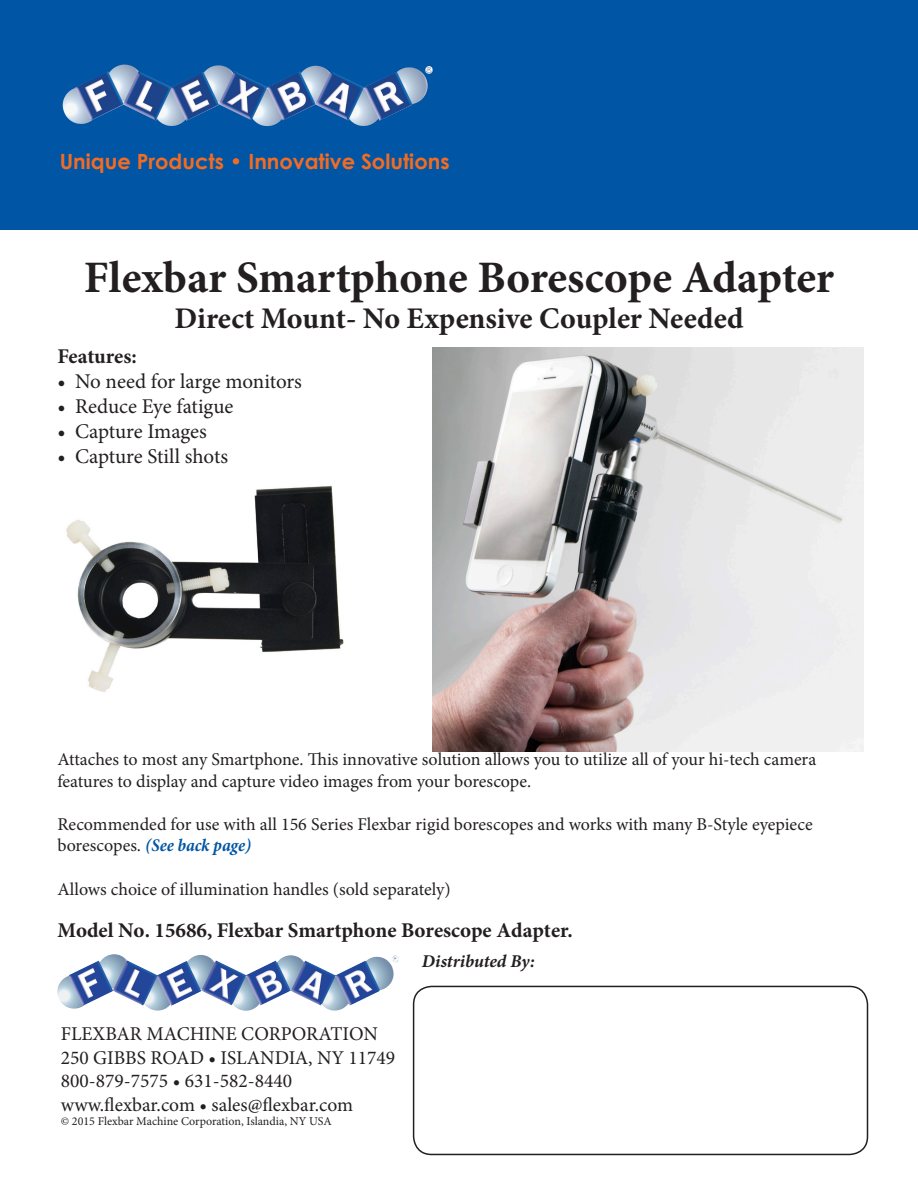
<style>
.page{position:relative;width:918px;height:1188px;background:#fff}
.page>*{position:absolute;margin:0;border:0;box-sizing:border-box;transform-origin:0 0}
.t1{font:700 45px "Minion Pro";letter-spacing:-.005em;color:#231f20}
.t2{font:700 30px "Minion Pro";color:#231f20}
.t3{font:21px "Minion Pro";letter-spacing:-.005em;color:#231f20}
.t4{font:700 21px "Minion Pro";color:#231f20}
.t5{font:700 21px "Century Gothic";color:#f36c21}
.t6{font:19.5px "Minion Pro";color:#231f20}
.t7{font:18px "Minion Pro";color:#231f20}
.t8{font:italic 700 condensed 18px "Minion Pro";letter-spacing:.005em;color:#0155a5}
.t9{font:italic 700 18px "Minion Pro";letter-spacing:-.005em;color:#231f20}
.t10{font:12px "Minion Pro";color:#231f20}
.s1{font-weight:400;font-style:normal;font-stretch:normal;color:#231f20}
</style>
<div class="page">
<div style="left:0;top:0;width:918px;height:230px;background:#0155a5"></div>
<svg style="left:62px;top:64px;width:371px;height:63px"></svg>
<img style="left:96px;top:65px;width:28px;height:12px">
<img style="left:432px;top:347px;width:432px;height:405px">
<img style="left:66px;top:485px;width:278px;height:207px">
<img style="left:59px;top:954px;width:55px;height:31px">
<div style="left:413px;top:986px;width:455px;height:169px;border:2px solid #231f20;border-radius:18px"></div>
<p class="t5" style="left:60px;top:145px;width:391px">Unique Products • Innovative Solutions</p>
<p class="t1" style="left:84px;top:246px;width:752px">Flexbar Smartphone Borescope Adapter</p>
<p class="t2" style="left:174px;top:297px;width:571px">Direct Mount- No Expensive Coupler Needed</p>
<p class="t4" style="left:57px;top:341px;width:81px">Features:</p>
<p class="t3" style="left:57px;top:367px;width:246px">• No need for large monitors</p>
<p class="t3" style="left:57px;top:392px;width:178px">• Reduce Eye fatigue</p>
<p class="t3" style="left:57px;top:417px;width:151px">• Capture Images</p>
<p class="t3" style="left:57px;top:443px;width:172px">• Capture Still shots</p>
<p class="t7" style="left:57px;top:747px;width:760px">Attaches to most any Smartphone. This innovative solution allows you to utilize all of your hi-tech camera</p>
<p class="t7" style="left:57px;top:769px;width:475px">features to display and capture video images from your borescope.</p>
<p class="t7" style="left:57px;top:812px;width:757px">Recommended for use with all 156 Series Flexbar rigid borescopes and works with many B-Style eyepiece</p>
<p class="t8" style="left:57px;top:833px;width:195px"><span class="s1">borescopes.</span> (See back page)</p>
<p class="t7" style="left:57px;top:877px;width:395px">Allows choice of illumination handles (sold separately)</p>
<p class="t4" style="left:57px;top:915px;width:517px">Model No. 15686, Flexbar Smartphone Borescope Adapter.</p>
<p class="t6" style="left:61px;top:1021px;width:319px">FLEXBAR MACHINE CORPORATION</p>
<p class="t6" style="left:61px;top:1045px;width:336px">250 GIBBS ROAD • ISLANDIA, NY 11749</p>
<p class="t6" style="left:61px;top:1068px;width:233px">800-879-7575 • 631-582-8440</p>
<p class="t6" style="left:61px;top:1091px;width:294px">www.flexbar.com • sales@flexbar.com</p>
<p class="t10" style="left:61px;top:1113px;width:273px">© 2015 Flexbar Machine Corporation, Islandia, NY USA</p>
<p class="t9" style="left:422px;top:948px;width:115px">Distributed By:</p>
</div>
